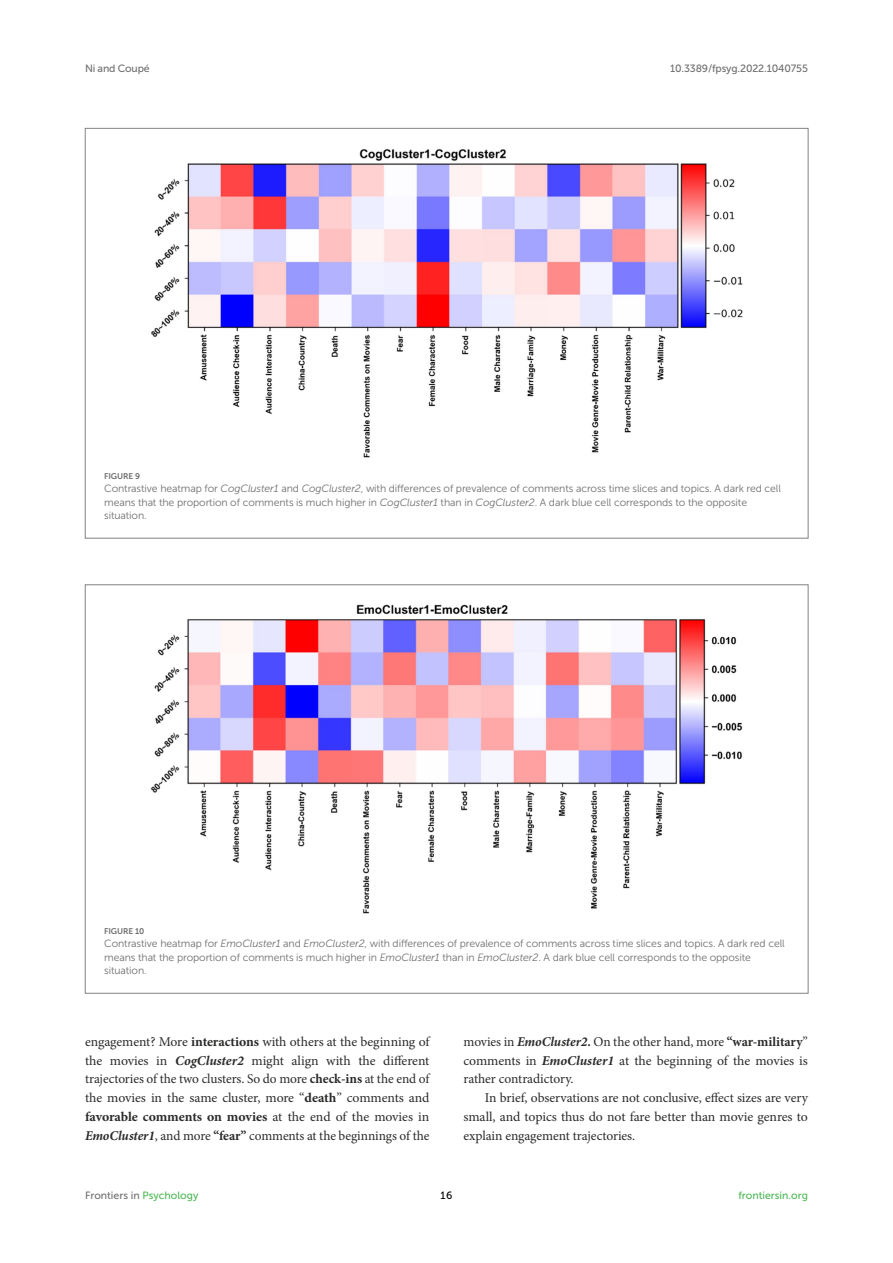
<style>
.page{position:relative;width:893px;height:1263px;background:#fff}
.page>*{position:absolute;margin:0;border:0;box-sizing:border-box;transform-origin:0 0}
.TEXT{font:13.5px/18.8px "Minion Pro";letter-spacing:-.005em;color:#2b2b2a;text-align:justify}
.FIG_LEG{font:10.5px/13.5px "Museo Sans 300";letter-spacing:-.01em;color:#706f70}
.t1{font:10.5px "Museo Sans 500";letter-spacing:-.015em;color:#706f70}
.t2{font:10.5px "Museo Sans 500";color:#4eb855}
.t3{font:10.5px "Museo Sans 500";color:#000}
.FIG_HD{font:8.25px "Museo Sans 700";letter-spacing:-.01em;color:#706f70}
.s1{font-style:italic}
.s2{font-weight:700}
.s3{font-weight:700;font-style:italic}
.s4{color:#4eb855}
</style>
<div class="page">
<img style="left:151px;top:604px;width:592px;height:310px">
<img style="left:151px;top:148px;width:592px;height:310px">
<p class="t1" style="left:85px;top:63px;width:66px">Ni and Coupé</p>
<p class="t1" style="left:670px;top:63px;width:139px">10.3389/fpsyg.2022.1040755</p>
<p class="FIG_HD" style="left:104px;top:471px;width:37px">FIGURE 9</p>
<p class="FIG_LEG" style="left:104px;top:482px;width:678px">Contrastive heatmap for <span class="s1">CogCluster1</span> and <span class="s1">CogCluster2</span>, with differences of prevalence of comments across time slices and topics. A dark red cell means that the proportion of comments is much higher in <span class="s1">CogCluster1</span> than in <span class="s1">CogCluster2</span>. A dark blue cell corresponds to the opposite situation.</p>
<p class="FIG_HD" style="left:104px;top:926px;width:42px">FIGURE 10</p>
<p class="FIG_LEG" style="left:104px;top:937px;width:682px">Contrastive heatmap for <span class="s1">EmoCluster1</span> and <span class="s1">EmoCluster2</span>, with differences of prevalence of comments across time slices and topics. A dark red cell means that the proportion of comments is much higher in <span class="s1">EmoCluster1</span> than in <span class="s1">EmoCluster2</span>. A dark blue cell corresponds to the opposite situation.</p>
<p class="TEXT" style="left:85px;top:1032px;width:346px">engagement? More <span class="s2">interactions</span> with others at the beginning of the movies in <span class="s3">CogCluster2</span> might align with the different trajectories of the two clusters. So do more <span class="s2">check-ins</span> at the end of the movies in the same cluster, more “<span class="s2">death</span>” comments and <span class="s2">favorable comments on movies</span> at the end of the movies in <span class="s3">EmoCluster1</span>, and more <span class="s2">“fear”</span> comments at the beginnings of the</p>
<p class="TEXT" style="left:463px;top:1032px;width:346px">movies in <span class="s3">EmoCluster2</span><span class="s2">.</span> On the other hand, more <span class="s2">“war-military</span>” comments in <span class="s3">EmoCluster1</span> at the beginning of the movies is rather contradictory.</p>
<p class="TEXT" style="left:463px;top:1088px;width:346px;text-indent:21px">In brief, observations are not conclusive, effect sizes are very small, and topics thus do not fare better than movie genres to explain engagement trajectories.</p>
<p class="t1" style="left:85px;top:1190px;width:115px">Frontiers in <span class="s4">Psychology</span></p>
<p class="t3" style="left:440px;top:1190px;width:13px">16</p>
<p class="t2" style="left:738px;top:1190px;width:71px">frontiersin.org</p>
</div>
